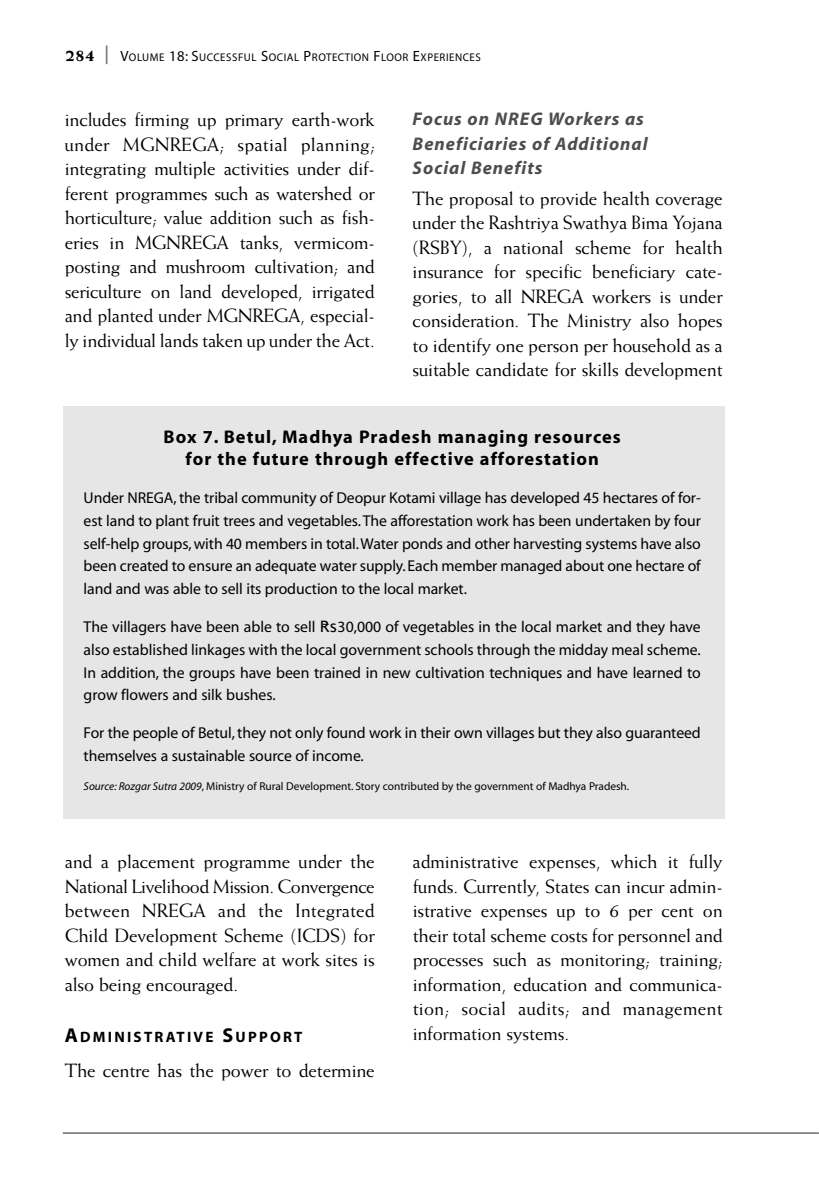
<style>
.page{position:relative;width:819px;height:1197px;background:#fff}
.page>*{position:absolute;margin:0;border:0;box-sizing:border-box;transform-origin:0 0}
.t1{font:19.25px/24.5px "Weiss";letter-spacing:-.01em;color:#000;text-align:justify}
.t2{font:700 18.38px/22.8px "Myriad";letter-spacing:.055em;color:#000;text-align:center}
.t3{font:italic 700 18.38px/24.5px "Myriad";letter-spacing:.055em;color:#4d4d4d}
.t4{font:800 17.5px "Weiss";color:#000}
.t5{font:15.75px/22.8px "Myriad";letter-spacing:-.005em;color:#000;text-align:justify}
.t6{font:700 15.05px "Myriad";letter-spacing:.15em;color:#000}
.t7{font:11.38px "Myriad";color:#000}
.t8{font:11.2px "Myriad";letter-spacing:.05em;color:#000}
.s1{font-size:14.88px}
.s2{font-family:"Lucida Grande"}
.s3{font-style:italic}
.s4{font-size:20.12px}
</style>
<div class="page">
<svg style="left:106px;top:45px;width:2px;height:19px"></svg>
<hr style="left:63px;top:1132px;width:756px;height:2px;background:#808080">
<div style="left:63px;top:406px;width:661px;height:412px;background:#e6e6e6"></div>
<p class="t4" style="left:65px;top:49px;width:32px">284</p>
<p class="t8" style="left:120px;top:53px;width:362px"><span class="s1">V</span>OLUME <span class="s1">18: S</span>UCCESSFUL <span class="s1">S</span>OCIAL <span class="s1">P</span>ROTECTION <span class="s1">F</span>LOOR <span class="s1">E</span>XPERIENCES</p>
<p class="t1" style="left:65px;top:109px;width:312px">includes firming up primary earth-work under MGNREGA; spatial planning; integrating multiple activities under dif&shy;ferent programmes such as watershed or horticulture; value addition such as fish&shy;eries in MGNREGA tanks, vermicom&shy;posting and mushroom cultivation; and sericulture on land developed, irrigated and planted under MGNREGA, especial&shy;ly individual lands taken up under the Act.</p>
<p class="t3" style="left:413px;top:109px;width:237px">Focus on NREG Workers as<br>Beneficiaries of Additional<br>Social Benefits</p>
<p class="t1" style="left:413px;top:187px;width:312px">The proposal to provide health coverage under the Rashtriya Swathya Bima Yojana (RSBY), a national scheme for health insurance for specific beneficiary cate&shy;gories, to all NREGA workers is under consideration. The Ministry also hopes to identify one person per household as a suitable candidate for skills development</p>
<p class="t2" style="left:164px;top:427px;width:459px">Box 7. Betul, Madhya Pradesh managing resources for the future through effective afforestation</p>
<p class="t5" style="left:84px;top:488px;width:619px">Under NREGA,the tribal community of Deopur Kotami village has developed 45 hectares of for&shy;est land to plant fruit trees and vegetables.The afforestation work has been undertaken by four self-help groups,with 40 members in total.Water ponds and other harvesting systems have also been created to ensure an adequate water supply.Each member managed about one hectare of land and was able to sell its production to the local market.</p>
<p class="t5" style="left:84px;top:617px;width:619px">The villagers have been able to sell <span class="s2">R</span><sup>–</sup><span class="s2">s</span>30,000 of vegetables in the local market and they have also established linkages with the local government schools through the midday meal scheme.<br>In addition, the groups have been trained in new cultivation techniques and have learned to grow flowers and silk bushes.</p>
<p class="t5" style="left:84px;top:723px;width:619px">For the people of Betul,they not only found work in their own villages but they also guaranteed themselves a sustainable source of income.</p>
<p class="t7" style="left:84px;top:782px;width:547px"><span class="s3">Source: Rozgar Sutra 2009</span>, Ministry of Rural Development. Story contributed by the government of Madhya Pradesh.</p>
<p class="t1" style="left:65px;top:851px;width:312px">and a placement programme under the National Livelihood Mission. Convergence between NREGA and the Integrated Child Development Scheme (ICDS) for women and child welfare at work sites is also being encouraged.</p>
<p class="t6" style="left:65px;top:1032px;width:239px"><span class="s4">A</span>DMINISTRATIVE <span class="s4">S</span>UPPORT</p>
<p class="t1" style="left:65px;top:1060px;width:312px">The centre has the power to determine</p>
<p class="t1" style="left:413px;top:851px;width:312px">administrative expenses, which it fully funds. Currently, States can incur admin&shy;istrative expenses up to 6 per cent on their total scheme costs for personnel and processes such as monitoring; training; information, education and communica&shy;tion; social audits; and management information systems.</p>
</div>
